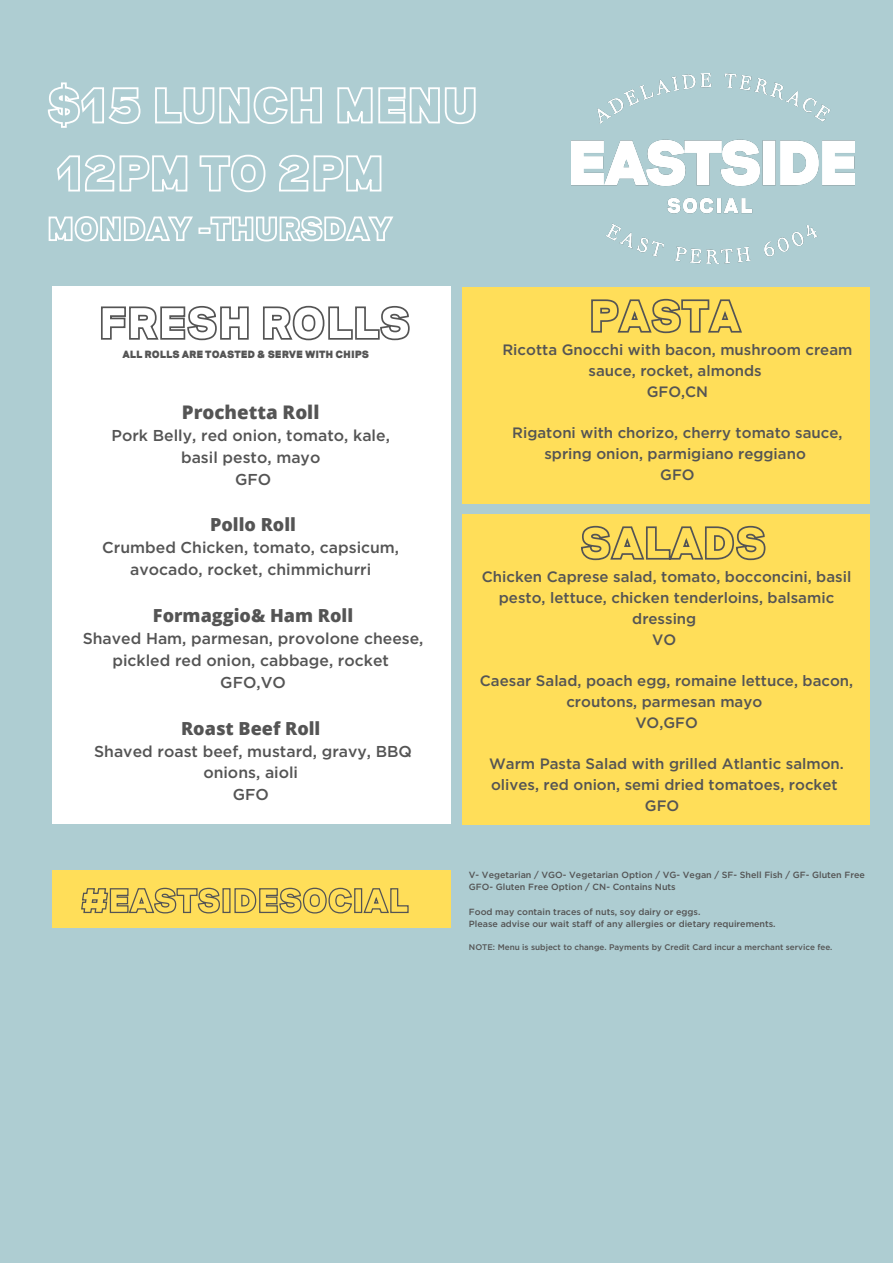
<style>
.page{position:relative;width:893px;height:1263px;background:#aecdd2}
.page>*{position:absolute;margin:0;border:0;box-sizing:border-box;transform-origin:0 0}
.t1{font:800 18.75px "Open Sans";color:#545454}
.t2{font:800 18px "Open Sans";color:#545454}
.t3{font:500 15.75px/22px "Gotham";color:#545454;text-align:center}
.t4{font:500 15px/20.9px "Gotham";color:#545454;text-align:center}
.t5{font:800 10.5px "Riposte";color:#545454}
.t6{font:500 8.93px "Gotham";color:#545454}
.t7{font:500 8.18px "Gotham";color:#545454}
</style>
<div class="page">
<img style="left:571px;top:74px;width:283px;height:189px">
<div style="left:463px;top:287px;width:407px;height:216px;background:#ffde59"></div>
<div style="left:52px;top:287px;width:399px;height:537px;background:#fff"></div>
<svg style="left:47px;top:82px;width:429px;height:46px"></svg>
<svg style="left:57px;top:154px;width:325px;height:39px"></svg>
<svg style="left:48px;top:216px;width:346px;height:26px"></svg>
<svg style="left:591px;top:298px;width:151px;height:36px"></svg>
<div style="left:52px;top:870px;width:399px;height:58px;background:#ffde59"></div>
<svg style="left:81px;top:887px;width:328px;height:27px"></svg>
<svg style="left:101px;top:305px;width:309px;height:36px"></svg>
<div style="left:463px;top:514px;width:407px;height:310px;background:#ffde59"></div>
<svg style="left:581px;top:525px;width:185px;height:36px"></svg>
<p class="t5" style="left:122px;top:347px;width:248px">ALL ROLLS ARE TOASTED &amp; SERVE WITH CHIPS</p>
<p class="t1" style="left:182px;top:399px;width:139px">Prochetta Roll</p>
<p class="t3" style="left:112px;top:424px;width:280px">Pork Belly, red onion, tomato, kale,</p>
<p class="t3" style="left:181px;top:446px;width:141px">basil pesto, mayo</p>
<p class="t3" style="left:235px;top:468px;width:38px">GFO</p>
<p class="t2" style="left:210px;top:512px;width:87px">Pollo Roll</p>
<p class="t3" style="left:102px;top:537px;width:298px">Crumbed Chicken, tomato, capsicum,</p>
<p class="t3" style="left:130px;top:559px;width:242px">avocado, rocket, chimmichurri</p>
<p class="t2" style="left:153px;top:603px;width:202px">Formaggio&amp; Ham Roll</p>
<p class="t3" style="left:83px;top:627px;width:342px">Shaved Ham, parmesan, provolone cheese, pickled red onion, cabbage, rocket</p>
<p class="t3" style="left:220px;top:671px;width:67px">GFO,VO</p>
<p class="t2" style="left:181px;top:715px;width:141px">Roast Beef Roll</p>
<p class="t3" style="left:94px;top:740px;width:319px">Shaved roast beef, mustard, gravy, BBQ onions, aioli</p>
<p class="t3" style="left:233px;top:784px;width:38px">GFO</p>
<p class="t4" style="left:502px;top:339px;width:351px">Ricotta Gnocchi with bacon, mushroom cream sauce, rocket, almonds</p>
<p class="t4" style="left:647px;top:381px;width:63px">GFO,CN</p>
<p class="t4" style="left:512px;top:422px;width:332px">Rigatoni with chorizo, cherry tomato sauce, spring onion, parmigiano reggiano</p>
<p class="t4" style="left:660px;top:464px;width:36px">GFO</p>
<p class="t4" style="left:482px;top:566px;width:371px">Chicken Caprese salad, tomato, bocconcini, basil pesto, lettuce, chicken tenderloins, balsamic dressing</p>
<p class="t4" style="left:652px;top:629px;width:26px">VO</p>
<p class="t4" style="left:480px;top:670px;width:375px">Caesar Salad, poach egg, romaine lettuce, bacon, croutons, parmesan mayo</p>
<p class="t4" style="left:635px;top:712px;width:64px">VO,GFO</p>
<p class="t4" style="left:489px;top:754px;width:356px;text-align:left">Warm Pasta Salad with grilled Atlantic salmon. olives, red onion, semi dried tomatoes, rocket</p>
<p class="t4" style="left:645px;top:795px;width:36px">GFO</p>
<p class="t6" style="left:469px;top:869px;width:397px">V- Vegetarian / VGO- Vegetarian Option / VG- Vegan / SF- Shell Fish / GF- Gluten Free</p>
<p class="t6" style="left:469px;top:882px;width:208px">GFO- Gluten Free Option / CN- Contains Nuts</p>
<p class="t6" style="left:469px;top:906px;width:233px">Food may contain traces of nuts, soy dairy or eggs.</p>
<p class="t6" style="left:469px;top:918px;width:308px">Please advise our wait staff of any allergies or dietary requirements.</p>
<p class="t7" style="left:469px;top:942px;width:365px">NOTE: Menu is subject to change. Payments by Credit Card incur a merchant service fee.</p>
</div>
